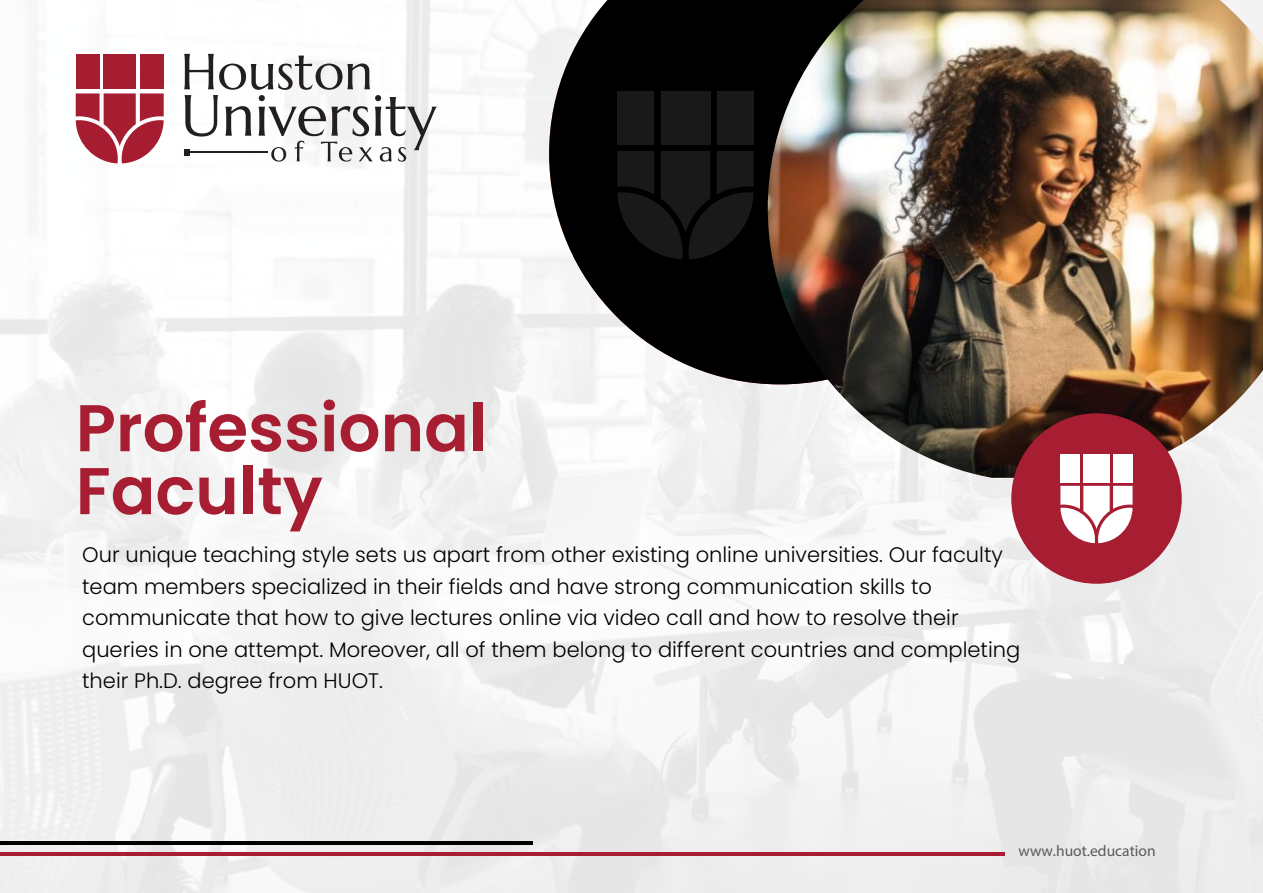
<style>
.page{position:relative;width:1263px;height:893px;background:#fff}
.page>*{position:absolute;margin:0;border:0;box-sizing:border-box;transform-origin:0 0}
.t1{font:600 66px/62.8px "Poppins";color:#a71e33}
.t2{font:300 21px/31.5px "Poppins";color:#000}
.t3{font:15.6px "Myriad Pro";color:#585a5b}
</style>
<div class="page">
<img style="left:0;top:0;width:1263px;height:893px">
<svg style="left:549px;top:0;width:219px;height:384px;fill:#000"></svg>
<img style="left:768px;top:0;width:495px;height:478px">
<hr style="left:0;top:852px;width:1005px;height:3px;background:#a71e33">
<hr style="left:0;top:842px;width:532px;height:3px;background:#000">
<div style="left:1011px;top:413px;width:171px;height:171px;background:#a71e33;border-radius:50%"></div>
<div style="left:1083px;top:454px;width:27px;height:28px;background:#fff"></div>
<div style="left:1113px;top:454px;width:19px;height:28px;background:#fff"></div>
<div style="left:1060px;top:454px;width:20px;height:28px;background:#fff"></div>
<svg style="left:1060px;top:486px;width:72px;height:57px"></svg>
<svg style="left:184px;top:54px;width:253px;height:108px"></svg>
<div style="left:104px;top:55px;width:32px;height:34px;background:#a61d32"></div>
<div style="left:140px;top:55px;width:24px;height:34px;background:#a61d32"></div>
<div style="left:76px;top:55px;width:24px;height:34px;background:#a61d32"></div>
<svg style="left:76px;top:93px;width:88px;height:70px"></svg>
<div style="left:661px;top:91px;width:49px;height:54px;background:#191919"></div>
<div style="left:717px;top:91px;width:37px;height:54px;background:#191919"></div>
<div style="left:617px;top:91px;width:37px;height:54px;background:#191919"></div>
<svg style="left:617px;top:151px;width:137px;height:108px;background:#121212"></svg>
<h1 class="t1" style="left:76px;top:397px;width:413px">Professional<br>Faculty</h1>
<p class="t2" style="left:82px;top:539px;width:940px">Our unique teaching style sets us apart from other existing online universities. Our faculty team members specialized in their fields and have strong communication skills to communicate that how to give lectures online via video call and how to resolve their queries in one attempt. Moreover, all of them belong to different countries and completing their Ph.D. degree from HUOT.</p>
<p class="t3" style="left:1018px;top:841px;width:138px">www.huot.education</p>
</div>
